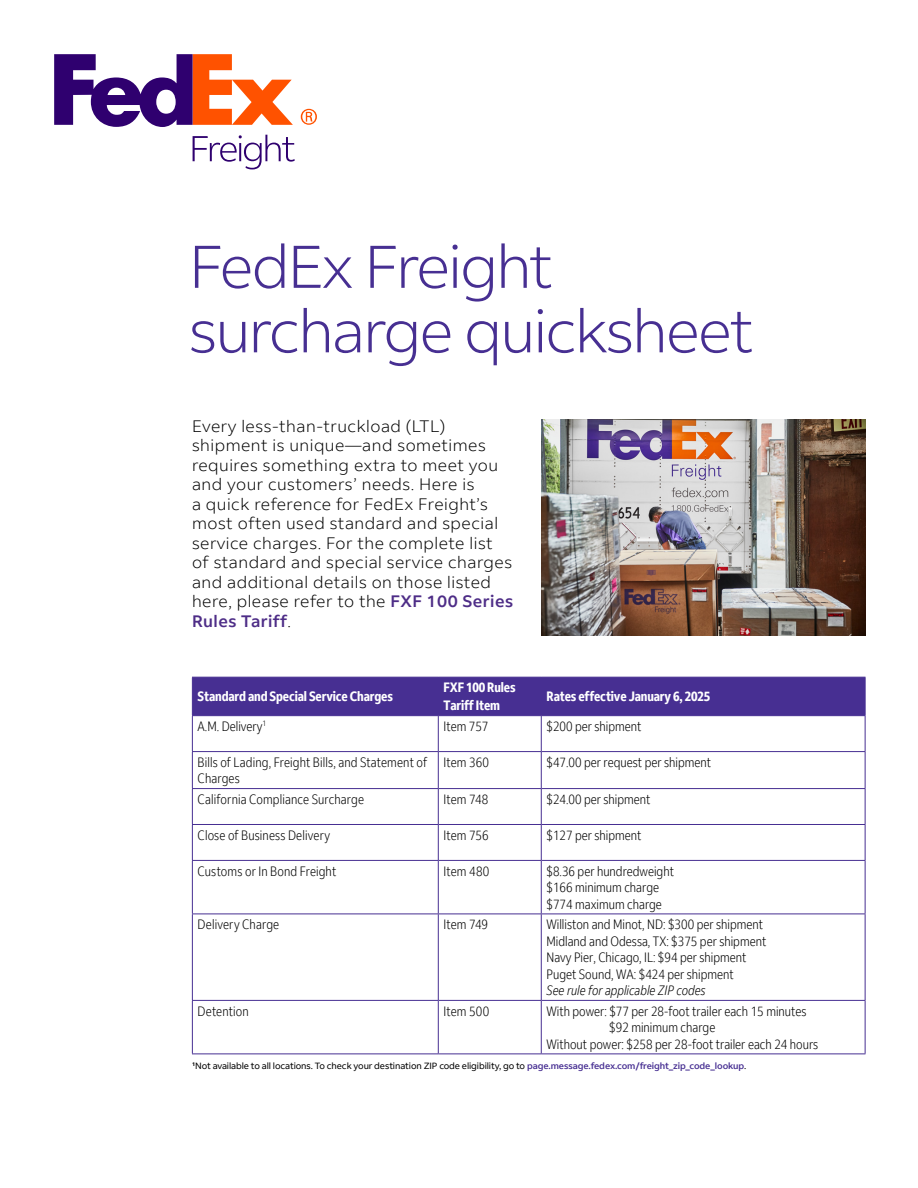
<style>
.page{position:relative;width:918px;height:1188px;background:#fff}
.page>*{position:absolute;margin:0;border:0;box-sizing:border-box;transform-origin:0 0}
.t1{font:300 60px/64.5px "Fed Ex Sans";letter-spacing:-.03em;color:#472f92}
.t2{font:300 16.5px/19.5px "Fed Ex Sans";letter-spacing:.03em;color:#000}
.t3{font:300 condensed 13.5px/16.5px "Fed Ex Sans";color:#000}
.t4{font:700 condensed 13.5px/18px "Fed Ex Sans";letter-spacing:-.01em;color:#fff}
.t5{font:italic 300 condensed 13.5px "Fed Ex Sans";color:#000}
.t6{font:9px "Fed Ex Sans";letter-spacing:-.01em;color:#000}
.s1{font-weight:500;color:#4e2d87}
.s2{font-weight:500;color:#472f92}
</style>
<div class="page">
<svg style="left:193px;top:135px;width:102px;height:34px"></svg>
<svg style="left:301px;top:109px;width:16px;height:16px"></svg>
<svg style="left:54px;top:54px;width:239px;height:73px"></svg>
<div style="left:193px;top:678px;width:672px;height:37px;background:#472f92"></div>
<hr style="left:438px;top:716px;width:1px;height:35px;background:#472f92">
<hr style="left:541px;top:716px;width:1px;height:35px;background:#472f92">
<hr style="left:438px;top:752px;width:1px;height:36px;background:#472f92">
<hr style="left:541px;top:752px;width:1px;height:36px;background:#472f92">
<hr style="left:438px;top:789px;width:1px;height:35px;background:#472f92">
<hr style="left:541px;top:789px;width:1px;height:35px;background:#472f92">
<hr style="left:438px;top:825px;width:1px;height:35px;background:#472f92">
<hr style="left:541px;top:825px;width:1px;height:35px;background:#472f92">
<hr style="left:438px;top:861px;width:1px;height:53px;background:#472f92">
<hr style="left:541px;top:861px;width:1px;height:53px;background:#472f92">
<hr style="left:438px;top:914px;width:1px;height:86px;background:#472f92">
<hr style="left:541px;top:914px;width:1px;height:86px;background:#472f92">
<hr style="left:438px;top:1001px;width:1px;height:53px;background:#472f92">
<hr style="left:541px;top:1001px;width:1px;height:53px;background:#472f92">
<hr style="left:192px;top:677px;width:246px;height:1px;background:#472f92">
<hr style="left:192px;top:678px;width:1px;height:37px;background:#472f92">
<hr style="left:438px;top:677px;width:103px;height:1px;background:#472f92">
<hr style="left:438px;top:678px;width:1px;height:37px;background:#472f92">
<hr style="left:541px;top:677px;width:325px;height:1px;background:#472f92">
<hr style="left:541px;top:678px;width:1px;height:37px;background:#472f92">
<hr style="left:865px;top:678px;width:1px;height:37px;background:#472f92">
<hr style="left:192px;top:715px;width:246px;height:1px;background:#472f92">
<hr style="left:438px;top:715px;width:103px;height:1px;background:#472f92">
<hr style="left:541px;top:715px;width:325px;height:1px;background:#472f92">
<hr style="left:192px;top:716px;width:1px;height:35px;background:#472f92">
<hr style="left:192px;top:751px;width:246px;height:1px;background:#472f92">
<hr style="left:192px;top:752px;width:1px;height:36px;background:#472f92">
<hr style="left:438px;top:751px;width:103px;height:1px;background:#472f92">
<hr style="left:541px;top:751px;width:325px;height:1px;background:#472f92">
<hr style="left:192px;top:788px;width:246px;height:1px;background:#472f92">
<hr style="left:192px;top:789px;width:1px;height:35px;background:#472f92">
<hr style="left:438px;top:788px;width:103px;height:1px;background:#472f92">
<hr style="left:541px;top:788px;width:325px;height:1px;background:#472f92">
<hr style="left:192px;top:824px;width:246px;height:1px;background:#472f92">
<hr style="left:192px;top:825px;width:1px;height:35px;background:#472f92">
<hr style="left:438px;top:824px;width:103px;height:1px;background:#472f92">
<hr style="left:541px;top:824px;width:325px;height:1px;background:#472f92">
<hr style="left:192px;top:860px;width:246px;height:1px;background:#472f92">
<hr style="left:192px;top:861px;width:1px;height:53px;background:#472f92">
<hr style="left:438px;top:860px;width:103px;height:1px;background:#472f92">
<hr style="left:541px;top:860px;width:325px;height:1px;background:#472f92">
<hr style="left:192px;top:914px;width:246px;height:1px;background:#472f92">
<hr style="left:192px;top:914px;width:1px;height:86px;background:#472f92">
<hr style="left:438px;top:914px;width:103px;height:1px;background:#472f92">
<hr style="left:541px;top:914px;width:325px;height:1px;background:#472f92">
<hr style="left:192px;top:1000px;width:246px;height:1px;background:#472f92">
<hr style="left:192px;top:1001px;width:1px;height:53px;background:#472f92">
<hr style="left:438px;top:1000px;width:103px;height:1px;background:#472f92">
<hr style="left:541px;top:1000px;width:325px;height:1px;background:#472f92">
<hr style="left:192px;top:1054px;width:246px;height:1px;background:#472f92">
<hr style="left:438px;top:1054px;width:103px;height:1px;background:#472f92">
<hr style="left:541px;top:1054px;width:325px;height:1px;background:#472f92">
<hr style="left:865px;top:716px;width:1px;height:35px;background:#472f92">
<hr style="left:865px;top:752px;width:1px;height:36px;background:#472f92">
<hr style="left:865px;top:789px;width:1px;height:35px;background:#472f92">
<hr style="left:865px;top:825px;width:1px;height:35px;background:#472f92">
<hr style="left:865px;top:861px;width:1px;height:53px;background:#472f92">
<hr style="left:865px;top:914px;width:1px;height:86px;background:#472f92">
<hr style="left:865px;top:1001px;width:1px;height:53px;background:#472f92">
<img style="left:542px;top:420px;width:324px;height:216px">
<h1 class="t1" style="left:189px;top:235px;width:566px">FedEx Freight surcharge quicksheet</h1>
<p class="t2" style="left:192px;top:416px;width:323px">Every less-than-truckload (LTL) shipment is unique—and sometimes requires something extra to meet you and your customers’ needs. Here is<br>a quick reference for FedEx Freight’s most often used standard and special service charges. For the complete list of standard and special service charges and additional details on those listed here, please refer to the <span class="s1">FXF 100 Series Rules Tariff</span>.</p>
<p class="t4" style="left:198px;top:688px;width:197px">Standard and Special Service Charges</p>
<p class="t4" style="left:444px;top:679px;width:74px">FXF 100 Rules<br>Tariff Item</p>
<p class="t4" style="left:547px;top:688px;width:165px">Rates effective January 6, 2025</p>
<p class="t3" style="left:198px;top:718px;width:70px">A.M. Delivery<sup>1</sup></p>
<p class="t3" style="left:444px;top:718px;width:46px">Item 757</p>
<p class="t3" style="left:547px;top:718px;width:97px">$200 per shipment</p>
<p class="t3" style="left:198px;top:754px;width:231px">Bills of Lading, Freight Bills, and Statement of<br>Charges</p>
<p class="t3" style="left:444px;top:754px;width:47px">Item 360</p>
<p class="t3" style="left:547px;top:754px;width:166px">$47.00 per request per shipment</p>
<p class="t3" style="left:198px;top:791px;width:168px">California Compliance Surcharge</p>
<p class="t3" style="left:444px;top:791px;width:46px">Item 748</p>
<p class="t3" style="left:547px;top:791px;width:106px">$24.00 per shipment</p>
<p class="t3" style="left:198px;top:827px;width:134px">Close of Business Delivery</p>
<p class="t3" style="left:444px;top:827px;width:47px">Item 756</p>
<p class="t3" style="left:547px;top:827px;width:97px">$127 per shipment</p>
<p class="t3" style="left:198px;top:863px;width:140px">Customs or In Bond Freight</p>
<p class="t3" style="left:444px;top:863px;width:47px">Item 480</p>
<p class="t3" style="left:547px;top:863px;width:129px">$8.36 per hundredweight $166 minimum charge $774 maximum charge</p>
<p class="t3" style="left:198px;top:916px;width:83px">Delivery Charge</p>
<p class="t3" style="left:444px;top:916px;width:46px">Item 749</p>
<p class="t3" style="left:547px;top:916px;width:221px">Williston and Minot, ND: $300 per shipment Midland and Odessa, TX: $375 per shipment Navy Pier, Chicago, IL: $94 per shipment Puget Sound, WA: $424 per shipment</p>
<p class="t5" style="left:547px;top:983px;width:161px">See rule for applicable ZIP codes</p>
<p class="t3" style="left:198px;top:1003px;width:53px">Detention</p>
<p class="t3" style="left:444px;top:1003px;width:47px">Item 500</p>
<p class="t3" style="left:547px;top:1003px;width:261px">With power: $77 per 28-foot trailer each 15 minutes</p>
<p class="t3" style="left:609px;top:1019px;width:108px">$92 minimum charge</p>
<p class="t3" style="left:547px;top:1036px;width:273px">Without power: $258 per 28-foot trailer each 24 hours</p>
<p class="t6" style="left:192px;top:1060px;width:556px"><sup>1</sup>Not available to all locations. To check your destination ZIP code eligibility, go to <span class="s2">page.message.fedex.com/freight_zip_code_lookup</span>.</p>
</div>
